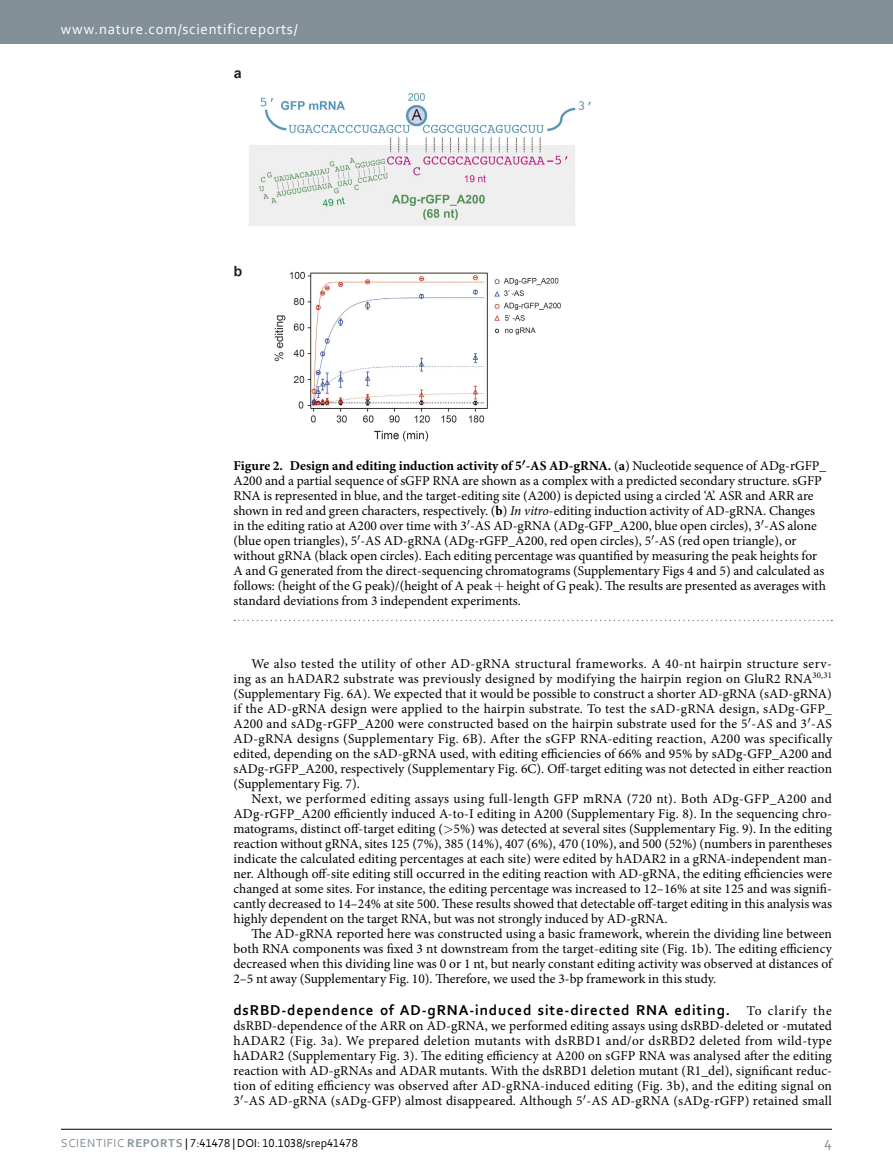
<style>
.page{position:relative;width:893px;height:1174px;background:#fff}
.page>*{position:absolute;margin:0;border:0;box-sizing:border-box;transform-origin:0 0}
.t1{font:700 15px "Corbel";letter-spacing:.055em;color:#000}
.t2{font:15px "Corbel";letter-spacing:.045em;color:#fff}
.t3{font:15px "Corbel";color:#839097}
.t4{font:13.5px/15px "Minion Pro";color:#000;text-align:justify}
.t5{font:12px "Corbel";color:#000}
.s1{font-weight:700}
.s2{font-style:italic}
.s3{font-family:"Minion Pro";font-weight:400;font-size:13.5px}
.s4{color:#839097}
.s5{font-weight:700;color:#839097}
</style>
<div class="page">
<div style="left:0;top:0;width:893px;height:43px;background:#839097"></div>
<hr style="left:61px;top:1129px;width:771px;height:1px;background:#000">
<img style="left:234px;top:70px;width:357px;height:372px">
<svg style="left:234px;top:619px;width:598px;height:2px"></svg>
<p class="t2" style="left:61px;top:19px;width:238px">www.nature.com/scientificreports/</p>
<p class="t4" style="left:233px;top:458px;width:594px;text-align:left"><span class="s1">Figure 2. Design and editing induction activity of 5 -AS AD-gRNA.</span> (<span class="s1">a</span>) Nucleotide sequence of ADg-rGFP_ A200 and a partial sequence of sGFP RNA are shown as a complex with a predicted secondary structure. sGFP RNA is represented in blue, and the target-editing site (A200) is depicted using a circled ‘A’. ASR and ARR are shown in red and green characters, respectively. (<span class="s1">b</span>) <span class="s2">In vitro</span>-editing induction activity of AD-gRNA. Changes in the editing ratio at A200 over time with 3 -AS AD-gRNA (ADg-GFP_A200, blue open circles), 3 -AS alone (blue open triangles), 5 -AS AD-gRNA (ADg-rGFP_A200, red open circles), 5 -AS (red open triangle), or without gRNA (black open circles). Each editing percentage was quantified by measuring the peak heights for A and G generated from the direct-sequencing chromatograms (Supplementary Figs 4 and 5) and calculated as follows: (height of the G peak)/(height of A peak height of G peak). The results are presented as averages with standard deviations from 3 independent experiments.</p>
<p class="t4" style="left:233px;top:656px;width:600px;text-indent:18px">We also tested the utility of other AD-gRNA structural frameworks. A 40-nt hairpin structure serv&shy;ing as an hADAR2 substrate was previously designed by modifying the hairpin region on GluR2 RNA<sup>30,31 </sup>(Supplementary Fig. 6A). We expected that it would be possible to construct a shorter AD-gRNA (sAD-gRNA) if the AD-gRNA design were applied to the hairpin substrate. To test the sAD-gRNA design, sADg-GFP_ A200 and sADg-rGFP_A200 were constructed based on the hairpin substrate used for the 5 -AS and 3 -AS AD-gRNA designs (Supplementary Fig. 6B). After the sGFP RNA-editing reaction, A200 was specifically edited, depending on the sAD-gRNA used, with editing efficiencies of 66% and 95% by sADg-GFP_A200 and sADg-rGFP_A200, respectively (Supplementary Fig. 6C). Off-target editing was not detected in either reaction (Supplementary Fig. 7).</p>
<p class="t4" style="left:233px;top:791px;width:600px;text-indent:18px">Next, we performed editing assays using full-length GFP mRNA (720 nt). Both ADg-GFP_A200 and ADg-rGFP_A200 efficiently induced A-to-I editing in A200 (Supplementary Fig. 8). In the sequencing chro&shy;matograms, distinct off-target editing ( 5%) was detected at several sites (Supplementary Fig. 9). In the editing reaction without gRNA, sites 125 (7%), 385 (14%), 407 (6%), 470 (10%), and 500 (52%) (numbers in parentheses indicate the calculated editing percentages at each site) were edited by hADAR2 in a gRNA-independent man&shy;ner. Although off-site editing still occurred in the editing reaction with AD-gRNA, the editing efficiencies were changed at some sites. For instance, the editing percentage was increased to 12–16% at site 125 and was signifi&shy;cantly decreased to 14–24% at site 500. These results showed that detectable off-target editing in this analysis was highly dependent on the target RNA, but was not strongly induced by AD-gRNA.</p>
<p class="t4" style="left:233px;top:926px;width:600px;text-indent:18px">The AD-gRNA reported here was constructed using a basic framework, wherein the dividing line between both RNA components was fixed 3 nt downstream from the target-editing site (Fig. 1b). The editing efficiency decreased when this dividing line was 0 or 1 nt, but nearly constant editing activity was observed at distances of 2–5 nt away (Supplementary Fig. 10). Therefore, we used the 3-bp framework in this study.</p>
<p class="t1" style="left:233px;top:1001px;width:600px">dsRBD-dependence of AD-gRNA-induced site-directed RNA editing. <span class="s3">To clarify the</span></p>
<p class="t4" style="left:233px;top:1018px;width:600px">dsRBD-dependence of the ARR on AD-gRNA, we performed editing assays using dsRBD-deleted or -mutated hADAR2 (Fig. 3a). We prepared deletion mutants with dsRBD1 and/or dsRBD2 deleted from wild-type hADAR2 (Supplementary Fig. 3). The editing efficiency at A200 on sGFP RNA was analysed after the editing reaction with AD-gRNAs and ADAR mutants. With the dsRBD1 deletion mutant (R1_del), significant reduc&shy;tion of editing efficiency was observed after AD-gRNA-induced editing (Fig. 3b), and the editing signal on 3 -AS AD-gRNA (sADg-GFP) almost disappeared. Although 5 -AS AD-gRNA (sADg-rGFP) retained small</p>
<p class="t5" style="left:61px;top:1135px;width:298px"><span class="s4">Scientific</span> <span class="s5">Reports</span> | 7:41478 | DOI: 10.1038/srep41478</p>
<p class="t3" style="left:824px;top:1132px;width:9px">4</p>
</div>
